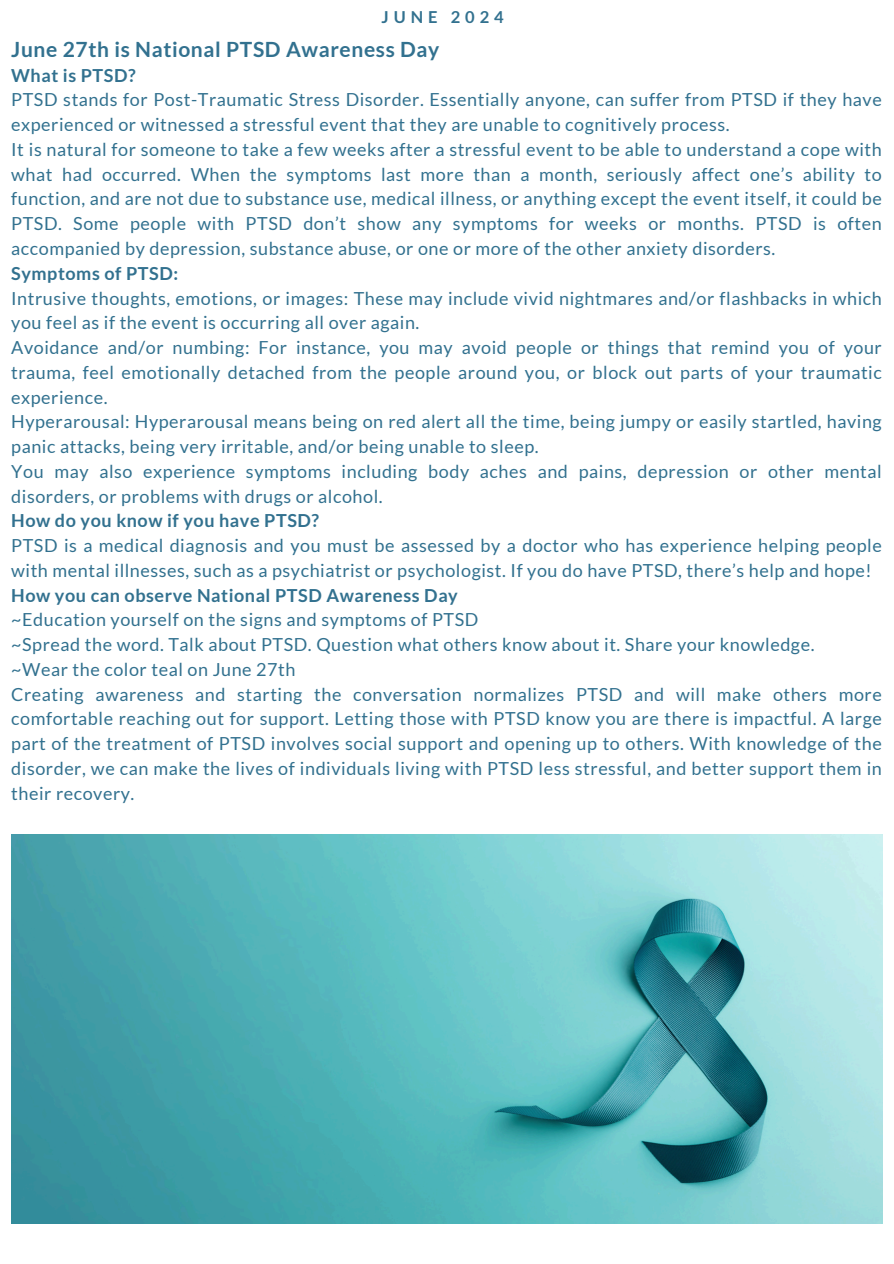
<style>
.page{position:relative;width:894px;height:1264px;background:#fff}
.page>*{position:absolute;margin:0;border:0;box-sizing:border-box;transform-origin:0 0}
.t1{font:700 21px "Lato";letter-spacing:.03em;color:#32718f}
.t2{font:18px/24.8px "Lato";letter-spacing:.03em;color:#32718f}
.t3{font:700 18px "Lato";letter-spacing:.03em;color:#32718f}
.t4{font:700 16.5px "Lato";letter-spacing:.3em;color:#32718f}
</style>
<div class="page">
<img style="left:11px;top:834px;width:871px;height:389px">
<p class="t4" style="left:381px;top:7px;width:124px">JUNE 2024</p>
<h1 class="t1" style="left:11px;top:36px;width:429px">June 27th is National PTSD Awareness Day</h1>
<p class="t3" style="left:11px;top:64px;width:126px">What is PTSD?</p>
<p class="t2" style="left:11px;top:87px;width:871px">PTSD stands for Post-Traumatic Stress Disorder. Essentially anyone, can suffer from PTSD if they have experienced or witnessed a stressful event that they are unable to cognitively process.</p>
<p class="t2" style="left:11px;top:137px;width:871px;text-align:justify">It is natural for someone to take a few weeks after a stressful event to be able to understand a cope with what had occurred. When the symptoms last more than a month, seriously affect one’s ability to function, and are not due to substance use, medical illness, or anything except the event itself, it could be PTSD. Some people with PTSD don’t show any symptoms for weeks or months. PTSD is often accompanied by depression, substance abuse, or one or more of the other anxiety disorders.</p>
<p class="t3" style="left:11px;top:262px;width:168px">Symptoms of PTSD:</p>
<p class="t2" style="left:11px;top:285px;width:871px">Intrusive thoughts, emotions, or images: These may include vivid nightmares and/or flashbacks in which you feel as if the event is occurring all over again.</p>
<p class="t2" style="left:11px;top:335px;width:871px;text-align:justify">Avoidance and/or numbing: For instance, you may avoid people or things that remind you of your trauma, feel emotionally detached from the people around you, or block out parts of your traumatic experience.</p>
<p class="t2" style="left:11px;top:409px;width:871px">Hyperarousal: Hyperarousal means being on red alert all the time, being jumpy or easily startled, having panic attacks, being very irritable, and/or being unable to sleep.</p>
<p class="t2" style="left:11px;top:458px;width:871px">You may also experience symptoms including body aches and pains, depression or other mental disorders, or problems with drugs or alcohol.</p>
<p class="t3" style="left:11px;top:509px;width:309px">How do you know if you have PTSD?</p>
<p class="t2" style="left:11px;top:533px;width:871px">PTSD is a medical diagnosis and you must be assessed by a doctor who has experience helping people with mental illnesses, such as a psychiatrist or psychologist. If you do have PTSD, there’s help and hope!</p>
<p class="t3" style="left:11px;top:584px;width:448px">How you can observe National PTSD Awareness Day</p>
<p class="t2" style="left:11px;top:607px;width:468px">~Education yourself on the signs and symptoms of PTSD</p>
<p class="t2" style="left:11px;top:632px;width:804px">~Spread the word. Talk about PTSD. Question what others know about it. Share your knowledge.</p>
<p class="t2" style="left:11px;top:656px;width:286px">~Wear the color teal on June 27th</p>
<p class="t2" style="left:11px;top:681px;width:871px;text-align:justify">Creating awareness and starting the conversation normalizes PTSD and will make others more comfortable reaching out for support. Letting those with PTSD know you are there is impactful. A large part of the treatment of PTSD involves social support and opening up to others. With knowledge of the disorder, we can make the lives of individuals living with PTSD less stressful, and better support them in their recovery.</p>
</div>
